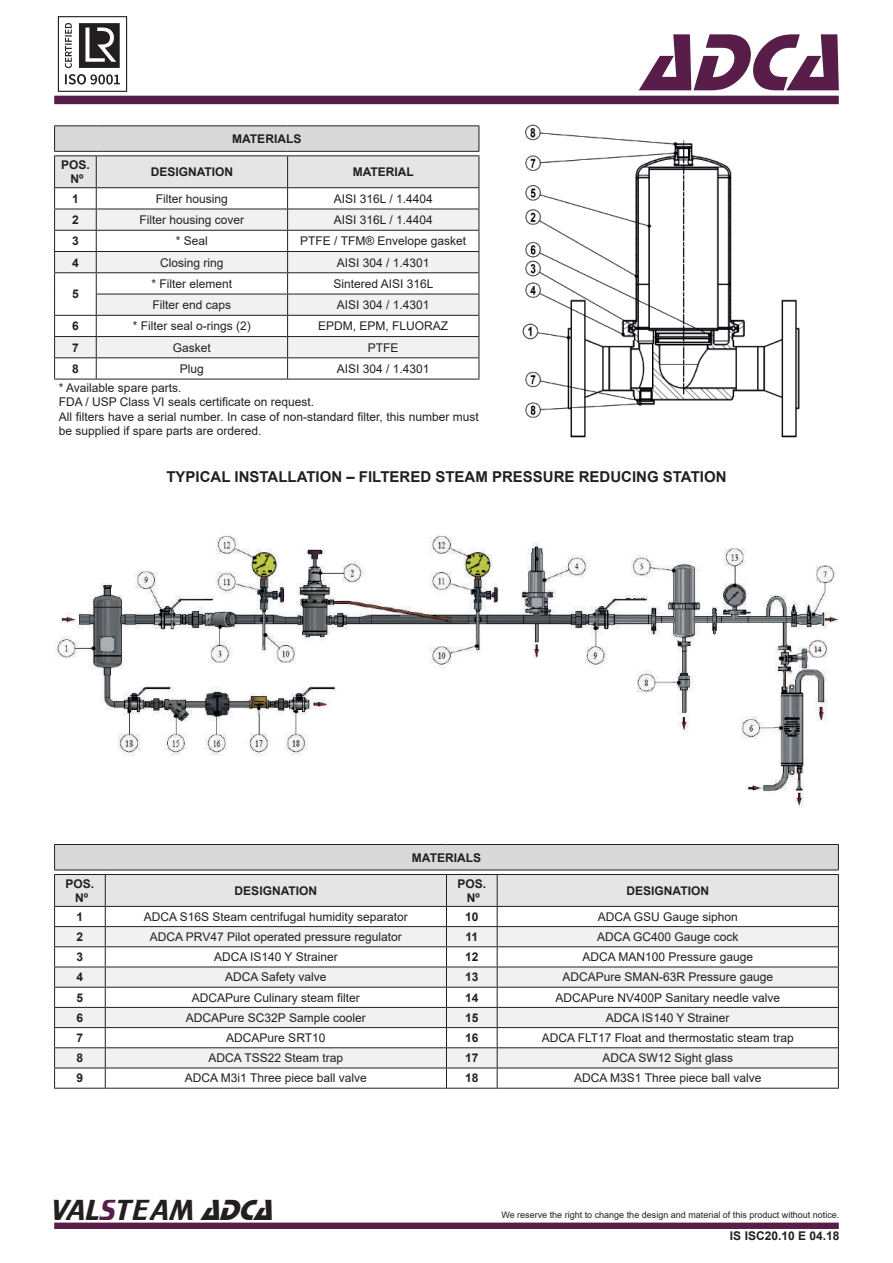
<style>
.page{position:relative;width:893px;height:1263px;background:#fff}
.page>*{position:absolute;margin:0;border:0;box-sizing:border-box;transform-origin:0 0}
.t1{font:italic 84px "Stop D";color:#581d49}
.t2{font:30px "Trekker";color:#231f20}
.t3{font:700 15px "Arial";color:#231f20}
.t4{font:12px/14.4px "Arial";color:#231f20}
.t5{font:700 12px/14.4px "Arial";color:#231f20;text-align:center}
.t6{font:9px "Arial";color:#231f20}
.s1{color:#581d49}
.s2{font-family:"Stop D";font-style:italic}
</style>
<div class="page">
<div style="left:54px;top:96px;width:785px;height:8px;background:#561d4a"></div>
<div style="left:54px;top:1222px;width:785px;height:7px;background:#581d49;border:2px solid #581d49"></div>
<img style="left:57px;top:16px;width:71px;height:76px">
<hr style="left:54px;top:125px;width:42px;height:1px;background:#231f20">
<hr style="left:96px;top:125px;width:192px;height:1px;background:#231f20">
<hr style="left:288px;top:125px;width:191px;height:1px;background:#231f20">
<hr style="left:54px;top:379px;width:42px;height:1px;background:#231f20">
<hr style="left:96px;top:379px;width:192px;height:1px;background:#231f20">
<hr style="left:288px;top:379px;width:191px;height:1px;background:#231f20">
<svg style="left:54px;top:126px;width:426px;height:253px"></svg>
<hr style="left:54px;top:315px;width:42px;height:1px;background:#231f20">
<img style="left:522px;top:124px;width:278px;height:314px">
<img style="left:54px;top:534px;width:785px;height:274px">
<hr style="left:54px;top:844px;width:51px;height:1px;background:#231f20">
<hr style="left:105px;top:844px;width:341px;height:1px;background:#231f20">
<hr style="left:446px;top:844px;width:51px;height:1px;background:#231f20">
<hr style="left:497px;top:844px;width:342px;height:1px;background:#231f20">
<hr style="left:54px;top:1088px;width:51px;height:1px;background:#231f20">
<hr style="left:105px;top:1088px;width:341px;height:1px;background:#231f20">
<hr style="left:446px;top:1088px;width:51px;height:1px;background:#231f20">
<hr style="left:497px;top:1088px;width:342px;height:1px;background:#231f20">
<svg style="left:54px;top:845px;width:785px;height:243px"></svg>
<hr style="left:54px;top:1047px;width:51px;height:1px;background:#231f20">
<p class="t5" style="left:232px;top:132px;width:71px">MATERIALS</p>
<p class="t5" style="left:61px;top:158px;width:30px">POS.<br>Nº</p>
<p class="t5" style="left:151px;top:165px;width:84px">DESIGNATION</p>
<p class="t5" style="left:353px;top:165px;width:63px">MATERIAL</p>
<p class="t5" style="left:72px;top:191px;width:8px">1</p>
<p class="t4" style="left:156px;top:191px;width:74px">Filter housing</p>
<p class="t4" style="left:334px;top:191px;width:100px">AISI 316L / 1.4404</p>
<p class="t5" style="left:72px;top:213px;width:8px">2</p>
<p class="t4" style="left:140px;top:212px;width:106px">Filter housing cover</p>
<p class="t4" style="left:334px;top:212px;width:100px">AISI 316L / 1.4404</p>
<p class="t5" style="left:72px;top:234px;width:8px">3</p>
<p class="t4" style="left:176px;top:234px;width:34px">* Seal</p>
<p class="t4" style="left:300px;top:234px;width:168px">PTFE / TFM® Envelope gasket</p>
<p class="t5" style="left:72px;top:255px;width:8px">4</p>
<p class="t4" style="left:160px;top:255px;width:65px">Closing ring</p>
<p class="t4" style="left:337px;top:255px;width:94px">AISI 304 / 1.4301</p>
<p class="t5" style="left:72px;top:287px;width:8px">5</p>
<p class="t4" style="left:152px;top:276px;width:82px">* Filter element</p>
<p class="t4" style="left:333px;top:276px;width:102px">Sintered AISI 316L</p>
<p class="t4" style="left:153px;top:298px;width:80px">Filter end caps</p>
<p class="t4" style="left:337px;top:298px;width:94px">AISI 304 / 1.4301</p>
<h1 class="t1" style="left:640px;top:14px;width:227px">ADCA</h1>
<p class="t5" style="left:72px;top:319px;width:8px">6</p>
<p class="t4" style="left:133px;top:319px;width:120px">* Filter seal o-rings (2)</p>
<p class="t4" style="left:318px;top:319px;width:132px">EPDM, EPM, FLUORAZ</p>
<p class="t5" style="left:72px;top:340px;width:8px">7</p>
<p class="t4" style="left:173px;top:340px;width:40px">Gasket</p>
<p class="t4" style="left:368px;top:340px;width:32px">PTFE</p>
<p class="t5" style="left:72px;top:362px;width:8px">8</p>
<p class="t4" style="left:180px;top:361px;width:26px">Plug</p>
<p class="t4" style="left:337px;top:361px;width:94px">AISI 304 / 1.4301</p>
<p class="t4" style="left:59px;top:380px;width:422px">* Available spare parts.<br>FDA / USP Class VI seals certificate on request.<br>All filters have a serial number. In case of non-standard filter, this number must be supplied if spare parts are ordered.</p>
<p class="t3" style="left:166px;top:466px;width:562px">TYPICAL INSTALLATION – FILTERED STEAM PRESSURE REDUCING STATION</p>
<p class="t5" style="left:412px;top:850px;width:71px">MATERIALS</p>
<p class="t5" style="left:66px;top:876px;width:30px">POS.<br>Nº</p>
<p class="t5" style="left:235px;top:883px;width:84px">DESIGNATION</p>
<p class="t5" style="left:457px;top:876px;width:30px">POS.<br>Nº</p>
<p class="t5" style="left:627px;top:883px;width:84px">DESIGNATION</p>
<p class="t5" style="left:77px;top:909px;width:8px">1</p>
<p class="t4" style="left:144px;top:909px;width:266px">ADCA S16S Steam centrifugal humidity separator</p>
<p class="t5" style="left:465px;top:909px;width:15px">10</p>
<p class="t4" style="left:598px;top:909px;width:142px">ADCA GSU Gauge siphon</p>
<p class="t5" style="left:77px;top:930px;width:8px">2</p>
<p class="t4" style="left:150px;top:929px;width:253px">ADCA PRV47 Pilot operated pressure regulator</p>
<p class="t5" style="left:465px;top:930px;width:14px">11</p>
<p class="t4" style="left:597px;top:929px;width:143px">ADCA GC400 Gauge cock</p>
<p class="t5" style="left:77px;top:950px;width:8px">3</p>
<p class="t4" style="left:214px;top:950px;width:125px">ADCA IS140 Y Strainer</p>
<p class="t5" style="left:465px;top:950px;width:15px">12</p>
<p class="t4" style="left:582px;top:950px;width:172px">ADCA MAN100 Pressure gauge</p>
<p class="t5" style="left:77px;top:970px;width:8px">4</p>
<p class="t4" style="left:225px;top:970px;width:103px">ADCA Safety valve</p>
<p class="t5" style="left:465px;top:970px;width:15px">13</p>
<p class="t4" style="left:562px;top:970px;width:212px">ADCAPure SMAN-63R Pressure gauge</p>
<p class="t5" style="left:77px;top:990px;width:8px">5</p>
<p class="t4" style="left:192px;top:990px;width:170px">ADCAPure Culinary steam filter</p>
<p class="t5" style="left:465px;top:990px;width:15px">14</p>
<p class="t4" style="left:555px;top:990px;width:226px">ADCAPure NV400P Sanitary needle valve</p>
<p class="t5" style="left:77px;top:1010px;width:8px">6</p>
<p class="t4" style="left:186px;top:1010px;width:181px">ADCAPure SC32P Sample cooler</p>
<p class="t5" style="left:465px;top:1010px;width:15px">15</p>
<p class="t4" style="left:606px;top:1010px;width:125px">ADCA IS140 Y Strainer</p>
<p class="t5" style="left:77px;top:1031px;width:8px">7</p>
<p class="t4" style="left:226px;top:1030px;width:101px">ADCAPure SRT10</p>
<p class="t5" style="left:465px;top:1031px;width:15px">16</p>
<p class="t4" style="left:542px;top:1030px;width:253px">ADCA FLT17 Float and thermostatic steam trap</p>
<p class="t5" style="left:77px;top:1051px;width:8px">8</p>
<p class="t4" style="left:209px;top:1051px;width:136px">ADCA TSS22 Steam trap</p>
<p class="t5" style="left:465px;top:1051px;width:15px">17</p>
<p class="t4" style="left:602px;top:1051px;width:132px">ADCA SW12 Sight glass</p>
<p class="t5" style="left:77px;top:1071px;width:8px">9</p>
<p class="t4" style="left:185px;top:1071px;width:183px">ADCA M3i1 Three piece ball valve</p>
<p class="t5" style="left:465px;top:1071px;width:15px">18</p>
<p class="t4" style="left:574px;top:1071px;width:189px">ADCA M3S1 Three piece ball valve</p>
<h2 class="t2" style="left:51px;top:1193px;width:232px">VAL<span class="s1">S</span>TEAM <span class="s2">ADCA</span></h2>
<p class="t6" style="left:501px;top:1209px;width:340px">We reserve the right to change the design and material of this product without notice.</p>
<p class="t5" style="left:730px;top:1228px;width:111px">IS ISC20.10 E 04.18</p>
</div>
